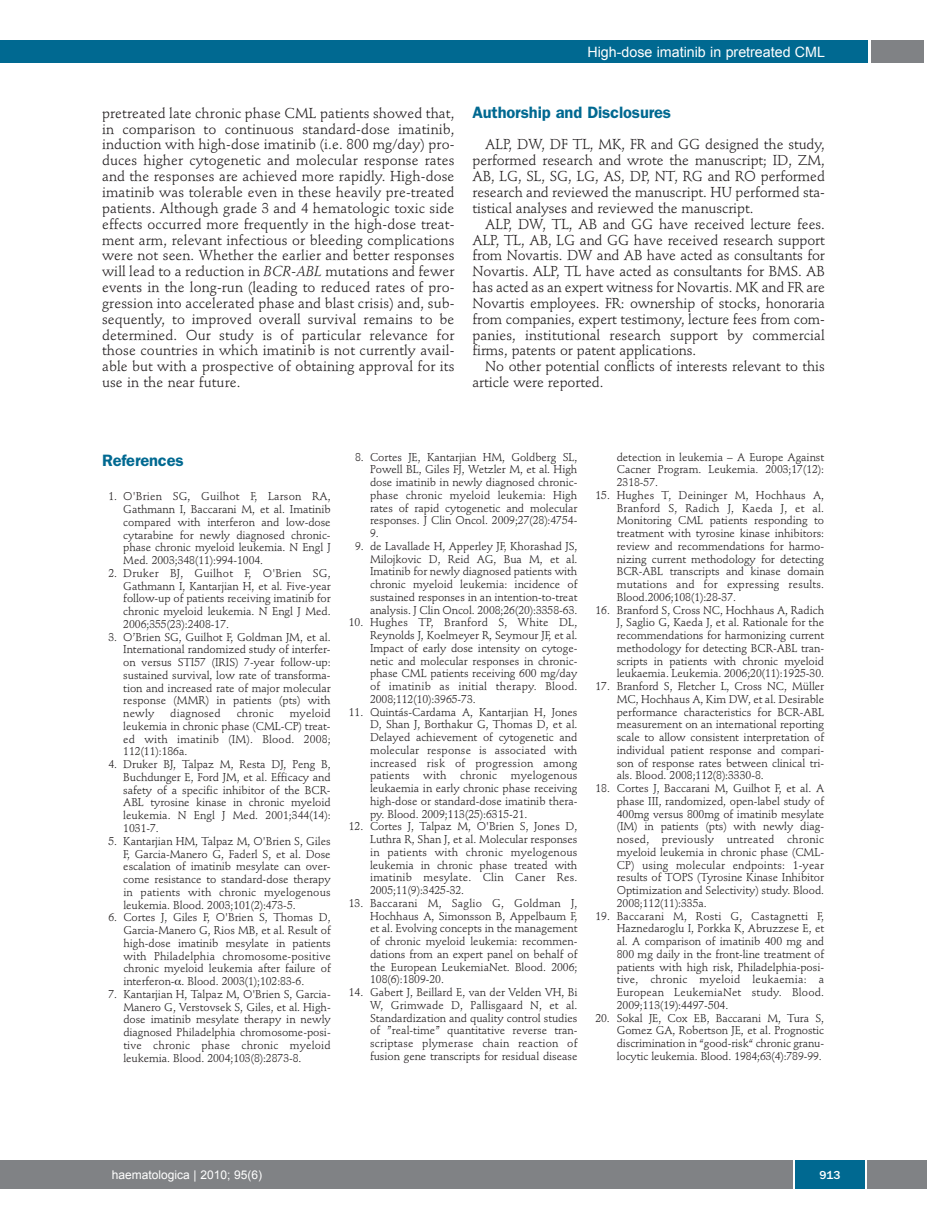
<style>
.page{position:relative;width:927px;height:1225px;background:#fff}
.page>*{position:absolute;margin:0;border:0;box-sizing:border-box;transform-origin:0 0}
.t1{font:600 16.5px "Franklin Gothic";letter-spacing:-.01em;color:#006991}
.t2{font:14.25px/15.9px "Stempel Schneidler";letter-spacing:-.005em;color:#231f20;text-align:justify}
.t3{font:14.25px "Arial";color:#fff}
.t4{font:12px "Arial";color:#fff}
.t5{font:500 12px "Franklin Gothic";color:#fff}
.t6{font:11.25px/12.8px "Stempel Schneidler";letter-spacing:-.005em;color:#231f20;text-align:justify}
.t7{font:11.25px "Stempel Schneidler";letter-spacing:.015em;color:#231f20}
.s1{font-style:italic}
</style>
<div class="page">
<div style="left:871px;top:40px;width:52px;height:22px;background:#808285"></div>
<div style="left:18px;top:40px;width:849px;height:22px;background:#006991"></div>
<div style="left:17px;top:1160px;width:910px;height:28px;background:#808285"></div>
<div style="left:795px;top:1160px;width:70px;height:28px;background:#006991"></div>
<hr style="left:793px;top:1160px;width:2px;height:28px;background:#fff">
<hr style="left:865px;top:1160px;width:2px;height:28px;background:#fff">
<div style="left:0;top:40px;width:19px;height:22px;background:#006991"></div>
<div style="left:0;top:1160px;width:18px;height:28px;background:#808285"></div>
<p class="t3" style="left:587px;top:44px;width:239px">High-dose imatinib in pretreated CML</p>
<p class="t2" style="left:102px;top:106px;width:354px">pretreated late chronic phase CML patients showed that, in comparison to continuous standard-dose imatinib, induction with high-dose imatinib (i.e. 800 mg/day) pro&shy;duces higher cytogenetic and molecular response rates and the responses are achieved more rapidly. High-dose imatinib was tolerable even in these heavily pre-treated patients. Although grade 3 and 4 hematologic toxic side effects occurred more frequently in the high-dose treat&shy;ment arm, relevant infectious or bleeding complications were not seen. Whether the earlier and better responses will lead to a reduction in <span class="s1">BCR-ABL</span> mutations and fewer events in the long-run (leading to reduced rates of pro&shy;gression into accelerated phase and blast crisis) and, sub&shy;sequently, to improved overall survival remains to be determined. Our study is of particular relevance for those countries in which imatinib is not currently avail&shy;able but with a prospective of obtaining approval for its use in the near future.</p>
<h1 class="t1" style="left:472px;top:106px;width:200px">Authorship and Disclosures</h1>
<p class="t2" style="left:472px;top:138px;width:354px;text-indent:13px">ALP, DW, DF TL, MK, FR and GG designed the study, performed research and wrote the manuscript; ID, ZM, AB, LG, SL, SG, LG, AS, DP, NT, RG and RO performed research and reviewed the manuscript. HU performed sta&shy;tistical analyses and reviewed the manuscript.</p>
<p class="t2" style="left:472px;top:217px;width:354px;text-indent:13px">ALP, DW, TL, AB and GG have received lecture fees.<br>ALP, TL, AB, LG and GG have received research support from Novartis. DW and AB have acted as consultants for Novartis. ALP, TL have acted as consultants for BMS. AB has acted as an expert witness for Novartis. MK and FR are Novartis employees. FR: ownership of stocks, honoraria from companies, expert testimony, lecture fees from com&shy;panies, institutional research support by commercial firms, patents or patent applications.</p>
<p class="t2" style="left:472px;top:360px;width:354px;text-indent:13px">No other potential conflicts of interests relevant to this article were reported.</p>
<h1 class="t1" style="left:102px;top:455px;width:83px">References</h1>
<p class="t6" style="left:123px;top:491px;width:209px;text-indent:-15px">1. O'Brien SG, Guilhot F, Larson RA, Gathmann I, Baccarani M, et al. Imatinib compared with interferon and low-dose cytarabine for newly diagnosed chronic&shy;phase chronic myeloid leukemia. N Engl J Med. 2003;348(11):994-1004.</p>
<p class="t6" style="left:123px;top:568px;width:209px;text-indent:-15px">2. Druker BJ, Guilhot F, O'Brien SG, Gathmann I, Kantarjian H, et al. Five-year follow-up of patients receiving imatinib for chronic myeloid leukemia. N Engl J Med.<br>2006;355(23):2408-17.</p>
<p class="t6" style="left:123px;top:631px;width:209px;text-indent:-15px">3. O’Brien SG, Guilhot F, Goldman JM, et al.<br>International randomized study of interfer&shy;on versus STI57 (IRIS) 7-year follow-up: sustained survival, low rate of transforma&shy;tion and increased rate of major molecular response (MMR) in patients (pts) with newly</p>
<p class="t6" style="left:123px;top:708px;width:209px;text-indent:166px">myeloid leukemia in chronic phase (CML-CP) treat&shy;ed with imatinib (IM). Blood. 2008; 112(11):186a.</p>
<p class="t6" style="left:123px;top:759px;width:209px;text-indent:-15px">4. Druker BJ, Talpaz M, Resta DJ, Peng B, Buchdunger E, Ford JM, et al. Efficacy and safety of a specific inhibitor of the BCR-ABL tyrosine kinase in chronic myeloid leukemia. N Engl J Med. 2001;344(14):<br>1031-7.</p>
<p class="t6" style="left:123px;top:835px;width:209px;text-indent:-15px">5. Kantarjian HM, Talpaz M, O'Brien S, Giles F, Garcia-Manero G, Faderl S, et al. Dose escalation of imatinib mesylate can over&shy;come resistance to standard-dose therapy in patients with chronic myelogenous leukemia. Blood. 2003;101(2):473-5.</p>
<p class="t6" style="left:123px;top:912px;width:209px;text-indent:-15px">6. Cortes J, Giles F, O'Brien S, Thomas D, Garcia-Manero G, Rios MB, et al. Result of high-dose imatinib mesylate in patients with Philadelphia chromosome-positive chronic myeloid leukemia after failure of interferon- . Blood. 2003(1);102:83-6.</p>
<p class="t6" style="left:123px;top:988px;width:209px;text-indent:-15px">7. Kantarjian H, Talpaz M, O'Brien S, Garcia-Manero G, Verstovsek S, Giles, et al. High&shy;dose imatinib mesylate therapy in newly diagnosed Philadelphia chromosome-posi&shy;tive chronic phase chronic myeloid leukemia. Blood. 2004;103(8):2873-8.</p>
<p class="t7" style="left:170px;top:708px;width:52px">diagnosed</p>
<p class="t7" style="left:237px;top:708px;width:39px">chronic</p>
<p class="t6" style="left:370px;top:451px;width:209px;text-indent:-15px">8. Cortes JE, Kantarjian HM, Goldberg SL, Powell BL, Giles FJ, Wetzler M, et al. High dose imatinib in newly diagnosed chronic&shy;phase chronic myeloid leukemia: High rates of rapid cytogenetic and molecular responses. J Clin Oncol. 2009;27(28):4754- 9.</p>
<p class="t6" style="left:370px;top:540px;width:209px;text-indent:-15px">9. de Lavallade H, Apperley JF, Khorashad JS, Milojkovic D, Reid AG, Bua M, et al.<br>Imatinib for newly diagnosed patients with chronic myeloid leukemia: incidence of sustained responses in an intention-to-treat analysis. J Clin Oncol. 2008;26(20):3358-63.</p>
<p class="t6" style="left:370px;top:617px;width:209px;text-indent:-21px">10. Hughes TP, Branford S, White DL, Reynolds J, Koelmeyer R, Seymour JF, et al.<br>Impact of early dose intensity on cytoge&shy;netic and molecular responses in chronic&shy;phase CML patients receiving 600 mg/day of imatinib as initial therapy. Blood.<br>2008;112(10):3965-73.</p>
<p class="t6" style="left:370px;top:706px;width:209px;text-indent:-21px">11. Quintás-Cardama A, Kantarjian H, Jones D, Shan J, Borthakur G, Thomas D, et al.<br>Delayed achievement of cytogenetic and molecular response is associated with increased risk of progression among patients with chronic myelogenous leukaemia in early chronic phase receiving high-dose or standard-dose imatinib thera&shy;py. Blood. 2009;113(25):6315-21.</p>
<p class="t6" style="left:370px;top:821px;width:209px;text-indent:-21px">12. Cortes J, Talpaz M, O'Brien S, Jones D, Luthra R, Shan J, et al. Molecular responses in patients with chronic myelogenous leukemia in chronic phase treated with imatinib mesylate. Clin Caner Res.<br>2005;11(9):3425-32.</p>
<p class="t6" style="left:370px;top:897px;width:209px;text-indent:-21px">13. Baccarani M, Saglio G, Goldman J, Hochhaus A, Simonsson B, Appelbaum F, et al. Evolving concepts in the management of chronic myeloid leukemia: recommen&shy;dations from an expert panel on behalf of the European LeukemiaNet. Blood. 2006; 108(6):1809-20.</p>
<p class="t6" style="left:370px;top:987px;width:209px;text-indent:-21px">14. Gabert J, Beillard E, van der Velden VH, Bi W, Grimwade D, Pallisgaard N, et al.<br>Standardization and quality control studies of ”real-time” quantitative reverse tran&shy;scriptase plymerase chain reaction of fusion gene transcripts for residual disease</p>
<p class="t6" style="left:617px;top:451px;width:209px">detection in leukemia – A Europe Against Cacner Program. Leukemia. 2003;17(12):<br>2318-57.</p>
<p class="t6" style="left:617px;top:489px;width:209px;text-indent:-21px">15. Hughes T, Deininger M, Hochhaus A, Branford S, Radich J, Kaeda J, et al.<br>Monitoring CML patients responding to treatment with tyrosine kinase inhibitors: review and recommendations for harmo&shy;nizing current methodology for detecting BCR-ABL transcripts and kinase domain mutations and for expressing results.<br>Blood.2006;108(1):28-37.</p>
<p class="t6" style="left:617px;top:604px;width:209px;text-indent:-21px">16. Branford S, Cross NC, Hochhaus A, Radich J, Saglio G, Kaeda J, et al. Rationale for the recommendations for harmonizing current methodology for detecting BCR-ABL tran&shy;scripts in patients with chronic myeloid leukaemia. Leukemia. 2006;20(11):1925-30.</p>
<p class="t6" style="left:617px;top:681px;width:209px;text-indent:-21px">17. Branford S, Fletcher L, Cross NC, Müller MC, Hochhaus A, Kim DW, et al. Desirable performance characteristics for BCR-ABL measurement on an international reporting scale to allow consistent interpretation of individual patient response and compari&shy;son of response rates between clinical tri&shy;als. Blood. 2008;112(8):3330-8.</p>
<p class="t6" style="left:617px;top:783px;width:209px;text-indent:-21px">18. Cortes J, Baccarani M, Guilhot F, et al. A phase III, randomized, open-label study of 400mg versus 800mg of imatinib mesylate (IM) in patients (pts) with newly diag&shy;nosed, previously untreated chronic myeloid leukemia in chronic phase (CML-CP) using molecular endpoints: 1-year results of TOPS (Tyrosine Kinase Inhibitor Optimization and Selectivity) study. Blood.<br>2008;112(11):335a.</p>
<p class="t6" style="left:617px;top:910px;width:209px;text-indent:-21px">19. Baccarani M, Rosti G, Castagnetti F, Haznedaroglu I, Porkka K, Abruzzese E, et al. A comparison of imatinib 400 mg and 800 mg daily in the front-line treatment of patients with high risk, Philadelphia-posi&shy;tive, chronic myeloid leukaemia: a European LeukemiaNet study. Blood.<br>2009;113(19):4497-504.</p>
<p class="t6" style="left:617px;top:1012px;width:209px;text-indent:-21px">20. Sokal JE, Cox EB, Baccarani M, Tura S, Gomez GA, Robertson JE, et al. Prognostic discrimination in “good-risk“ chronic granu&shy;locytic leukemia. Blood. 1984;63(4):789-99.</p>
<p class="t4" style="left:112px;top:1168px;width:152px">haematologica | 2010; 95(6)</p>
<p class="t5" style="left:819px;top:1171px;width:23px">913</p>
</div>
